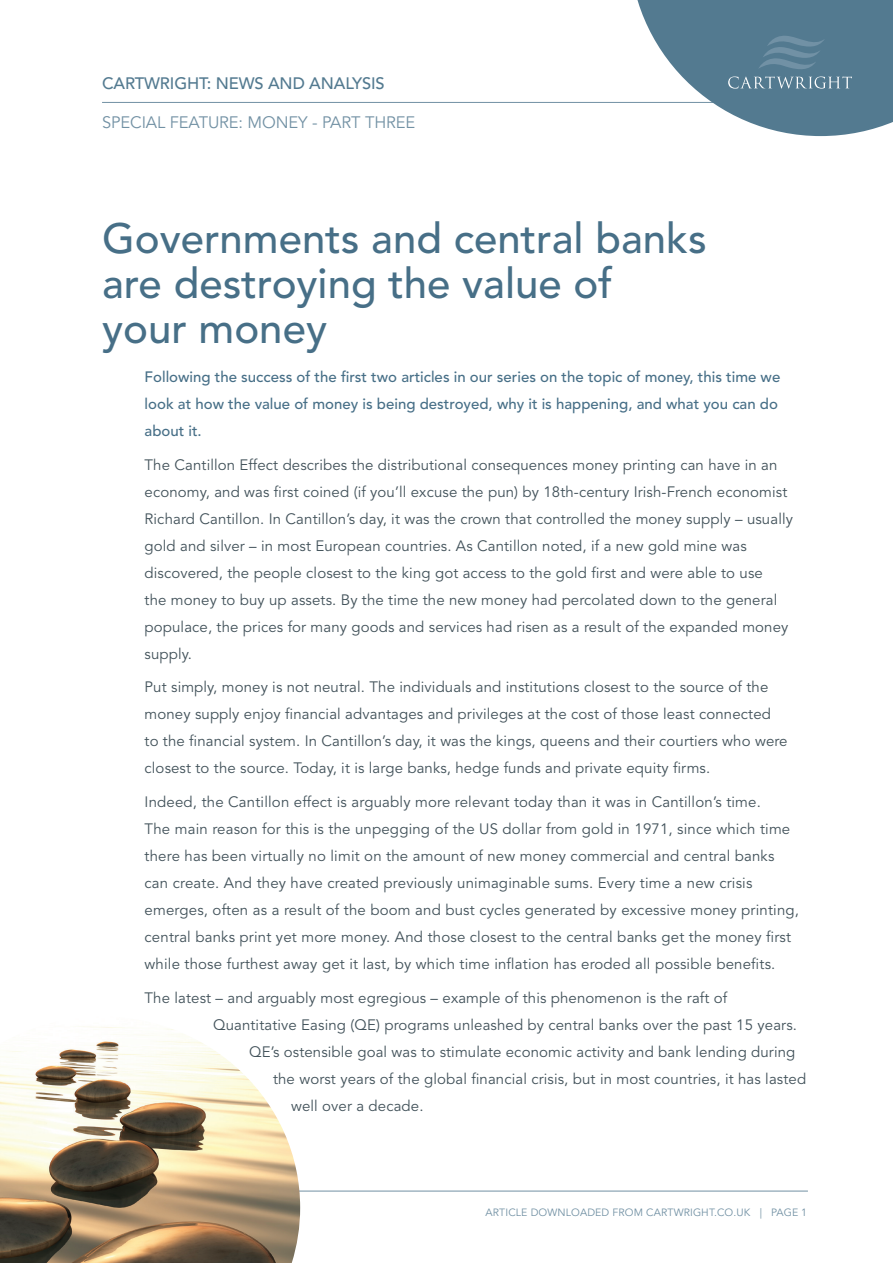
<style>
.page{position:relative;width:893px;height:1263px;background:#fff}
.page>*{position:absolute;margin:0;border:0;box-sizing:border-box;transform-origin:0 0}
.Main_Header{font:500 42px/45px "Avenir LT Std";color:#476f87}
.Page_Sub_Header{font:16.5px "Avenir LT Std";letter-spacing:-.005em;color:#7291a4}
.Page_Sub_Header-2{font:500 16.5px "Avenir LT Std";letter-spacing:-.005em;color:#537a90}
.Body{font:15px/27px "Avenir LT Std";letter-spacing:.01em;color:#42525a}
.Body_Intro{font:500 15px/27px "Avenir LT Std";color:#476f87}
.t1{font:10.5px "Avenir LT Std";letter-spacing:.01em;color:#7291a4}
</style>
<div class="page">
<hr style="left:102px;top:1191px;width:706px;height:1px;background:#7291a4">
<hr style="left:102px;top:102px;width:706px;height:1px;background:#7291a4">
<img style="left:0;top:1026px;width:300px;height:237px">
<svg style="left:637px;top:0;width:256px;height:136px"></svg>
<p class="Page_Sub_Header-2" style="left:102px;top:74px;width:284px">CARTWRIGHT: NEWS AND ANALYSIS</p>
<p class="Page_Sub_Header" style="left:102px;top:113px;width:315px">SPECIAL FEATURE: MONEY - PART THREE</p>
<p class="Main_Header" style="left:102px;top:217px;width:606px">Governments and central banks are destroying the value of your money</p>
<p class="Body_Intro" style="left:145px;top:364px;width:637px">Following the success of the first two articles in our series on the topic of money, this time we look at how the value of money is being destroyed, why it is happening, and what you can do about it.</p>
<p class="Body" style="left:145px;top:451px;width:650px">The Cantillon Effect describes the distributional consequences money printing can have in an economy, and was first coined (if you’ll excuse the pun) by 18th-century Irish-French economist Richard Cantillon. In Cantillon’s day, it was the crown that controlled the money supply – usually gold and silver – in most European countries. As Cantillon noted, if a new gold mine was discovered, the people closest to the king got access to the gold first and were able to use<br>the money to buy up assets. By the time the new money had percolated down to the general populace, the prices for many goods and services had risen as a result of the expanded money supply.</p>
<p class="Body" style="left:145px;top:674px;width:644px">Put simply, money is not neutral. The individuals and institutions closest to the source of the money supply enjoy financial advantages and privileges at the cost of those least connected to the financial system. In Cantillon’s day, it was the kings, queens and their courtiers who were closest to the source. Today, it is large banks, hedge funds and private equity firms.</p>
<p class="Body" style="left:145px;top:789px;width:656px">Indeed, the Cantillon effect is arguably more relevant today than it was in Cantillon’s time.<br>The main reason for this is the unpegging of the US dollar from gold in 1971, since which time there has been virtually no limit on the amount of new money commercial and central banks can create. And they have created previously unimaginable sums. Every time a new crisis emerges, often as a result of the boom and bust cycles generated by excessive money printing, central banks print yet more money. And those closest to the central banks get the money first while those furthest away get it last, by which time inflation has eroded all possible benefits.</p>
<p class="Body" style="left:145px;top:985px;width:584px">The latest – and arguably most egregious – example of this phenomenon is the raft of</p>
<p class="Body" style="left:213px;top:1012px;width:585px">Quantitative Easing (QE) programs unleashed by central banks over the past 15 years.</p>
<p class="Body" style="left:249px;top:1039px;width:548px">QE’s ostensible goal was to stimulate economic activity and bank lending during</p>
<p class="Body" style="left:273px;top:1066px;width:535px">the worst years of the global financial crisis, but in most countries, it has lasted</p>
<p class="Body" style="left:291px;top:1093px;width:134px">well over a decade.</p>
<p class="t1" style="left:486px;top:1206px;width:323px">ARTICLE DOWNLOADED FROM CARTWRIGHT.CO.UK | PAGE 1</p>
</div>
